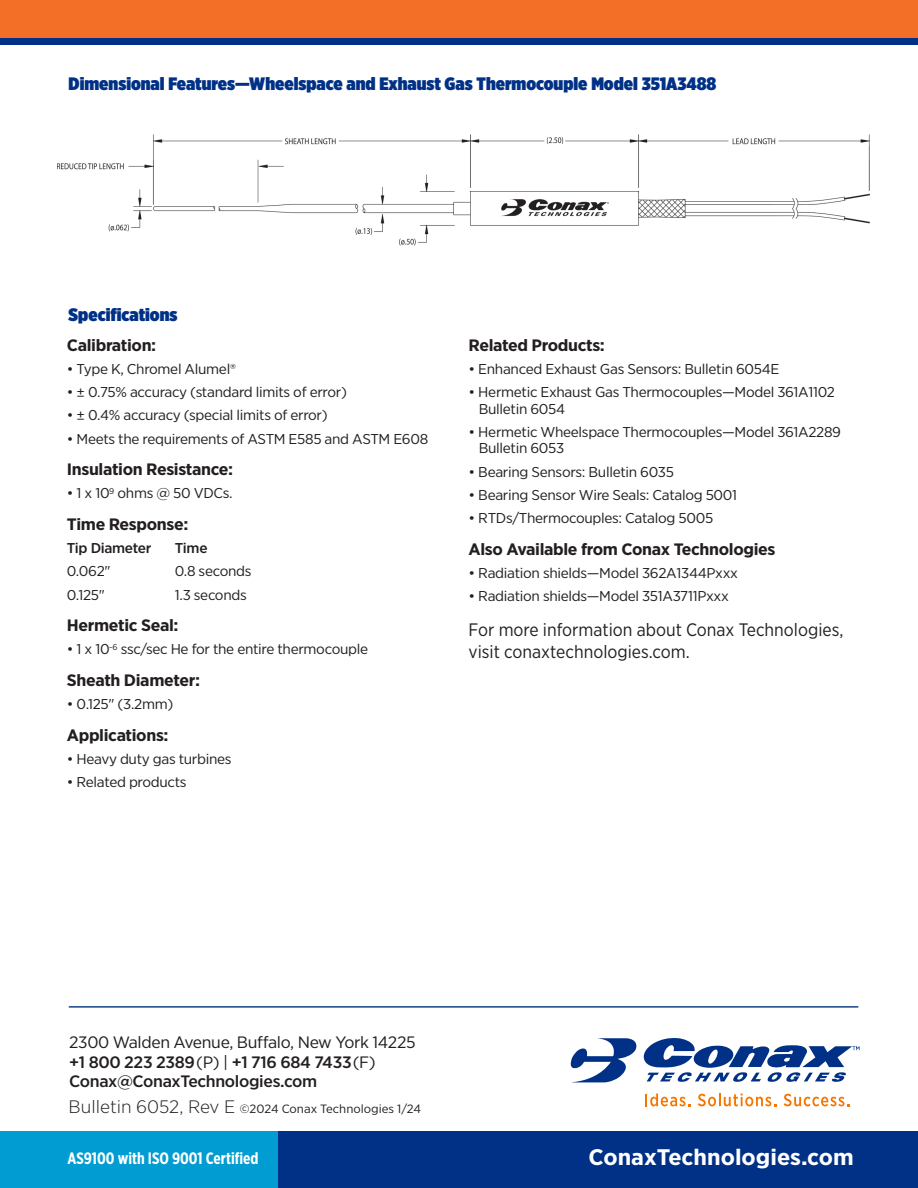
<style>
.page{position:relative;width:918px;height:1188px;background:#fff}
.page>*{position:absolute;margin:0;border:0;box-sizing:border-box;transform-origin:0 0}
.t1{font:700 22.5px "Gotham Narrow";color:#fff;scale:1.1 1}
.t2{font:900 18px "Gotham X Narrow";color:#003186;scale:1.1 1}
.t3{font:18px/21.6px "Gotham Narrow";color:#231f20}
.t4{font:700 16.5px "Gotham Narrow";letter-spacing:-.02em;color:#231f20;scale:1.1 1}
.t5{font:500 16.5px/19.8px "Gotham Narrow";letter-spacing:-.02em;color:#231f20;scale:1.1 1}
.t6{font:700 16.5px "Gotham X Narrow";color:#fff}
.t7{font:14.25px/16.5px "Gotham Narrow";letter-spacing:-.02em;color:#231f20;scale:1.1 1}
.t8{font:500 14.25px "Gotham Narrow";letter-spacing:-.02em;color:#231f20;scale:1.1 1}
.t9{font:12px "Gotham Narrow";color:#231f20;scale:1.1 1}
.s1{font-weight:400}
.s2{font-weight:300;font-size:18px}
</style>
<div class="page">
<img style="left:57px;top:134px;width:813px;height:112px">
<div style="left:0;top:1132px;width:918px;height:56px;background:#003186"></div>
<div style="left:0;top:1132px;width:278px;height:56px;background:#009cd2"></div>
<hr style="left:69px;top:1006px;width:789px;height:2px;background:#114683">
<div style="left:0;top:0;width:918px;height:45px;background:#f36e27"></div>
<div style="left:0;top:38px;width:918px;height:7px;background:#003186"></div>
<svg style="left:571px;top:1038px;width:66px;height:44px"></svg>
<svg style="left:644px;top:1038px;width:216px;height:44px"></svg>
<svg style="left:645px;top:1093px;width:45px;height:13px"></svg>
<svg style="left:698px;top:1093px;width:78px;height:13px"></svg>
<svg style="left:784px;top:1094px;width:65px;height:12px"></svg>
<p class="t2" style="left:69px;top:72px;width:590px">Dimensional Features—Wheelspace and Exhaust Gas Thermocouple Model 351A3488</p>
<p class="t2" style="left:69px;top:303px;width:101px">Specifications</p>
<p class="t4" style="left:67px;top:334px;width:83px">Calibration:</p>
<p class="t7" style="left:67px;top:360px;width:155px">• Type K, Chromel Alumel®</p>
<p class="t7" style="left:67px;top:384px;width:256px">• ± 0.75% accuracy (standard limits of error)</p>
<p class="t7" style="left:67px;top:407px;width:239px">• ± 0.4% accuracy (special limits of error)</p>
<p class="t7" style="left:67px;top:430px;width:330px">• Meets the requirements of ASTM E585 and ASTM E608</p>
<p class="t4" style="left:67px;top:459px;width:153px">Insulation Resistance:</p>
<p class="t7" style="left:67px;top:485px;width:152px">• 1 x 10<sup>9</sup> ohms @ 50 VDCs.</p>
<p class="t4" style="left:67px;top:514px;width:112px">Time Response:</p>
<p class="t8" style="left:67px;top:539px;width:78px">Tip Diameter</p>
<p class="t8" style="left:175px;top:539px;width:31px">Time</p>
<p class="t7" style="left:67px;top:563px;width:41px">0.062"</p>
<p class="t7" style="left:175px;top:563px;width:71px">0.8 seconds</p>
<p class="t7" style="left:67px;top:586px;width:36px">0.125"</p>
<p class="t7" style="left:175px;top:586px;width:67px">1.3 seconds</p>
<p class="t4" style="left:67px;top:615px;width:103px">Hermetic Seal:</p>
<p class="t7" style="left:67px;top:641px;width:275px">• 1 x 10<sup>-6</sup> ssc/sec He for the entire thermocouple</p>
<p class="t4" style="left:67px;top:670px;width:123px">Sheath Diameter:</p>
<p class="t7" style="left:67px;top:696px;width:98px">• 0.125" (3.2mm)</p>
<p class="t4" style="left:67px;top:724px;width:94px">Applications:</p>
<p class="t7" style="left:67px;top:750px;width:151px">• Heavy duty gas turbines</p>
<p class="t7" style="left:67px;top:774px;width:110px">• Related products</p>
<p class="t4" style="left:469px;top:334px;width:125px">Related Products:</p>
<p class="t7" style="left:469px;top:360px;width:284px">• Enhanced Exhaust Gas Sensors: Bulletin 6054E</p>
<p class="t7" style="left:479px;top:384px;width:325px;text-indent:-10px">• Hermetic Exhaust Gas Thermocouples—Model 361A1102<br>Bulletin 6054</p>
<p class="t7" style="left:479px;top:423px;width:331px;text-indent:-10px">• Hermetic Wheelspace Thermocouples—Model 361A2289<br>Bulletin 6053</p>
<p class="t7" style="left:469px;top:463px;width:188px">• Bearing Sensors: Bulletin 6035</p>
<p class="t7" style="left:469px;top:486px;width:246px">• Bearing Sensor Wire Seals: Catalog 5001</p>
<p class="t7" style="left:469px;top:510px;width:224px">• RTDs/Thermocouples: Catalog 5005</p>
<p class="t4" style="left:469px;top:538px;width:280px">Also Available from Conax Technologies</p>
<p class="t7" style="left:469px;top:564px;width:246px">• Radiation shields—Model 362A1344Pxxx</p>
<p class="t7" style="left:469px;top:588px;width:238px">• Radiation shields—Model 351A3711Pxxx</p>
<p class="t3" style="left:469px;top:619px;width:376px">For more information about Conax Technologies, visit conaxtechnologies.com.</p>
<p class="t5" style="left:69px;top:1032px;width:316px"><span class="s1">2300 Walden Avenue, Buffalo, New York 14225 </span>+1 800 223 2389<span class="s1">(P) |</span> +1 716 684 7433<span class="s1">(F)<br></span>Conax@ConaxTechnologies.com</p>
<p class="t9" style="left:69px;top:1102px;width:322px"><span class="s2">Bulletin 6052, Rev E</span> ©2024 Conax Technologies 1/24</p>
<p class="t6" style="left:68px;top:1148px;width:193px">AS9100 with ISO 9001 Certified</p>
<p class="t1" style="left:588px;top:1142px;width:243px">ConaxTechnologies.com</p>
</div>
